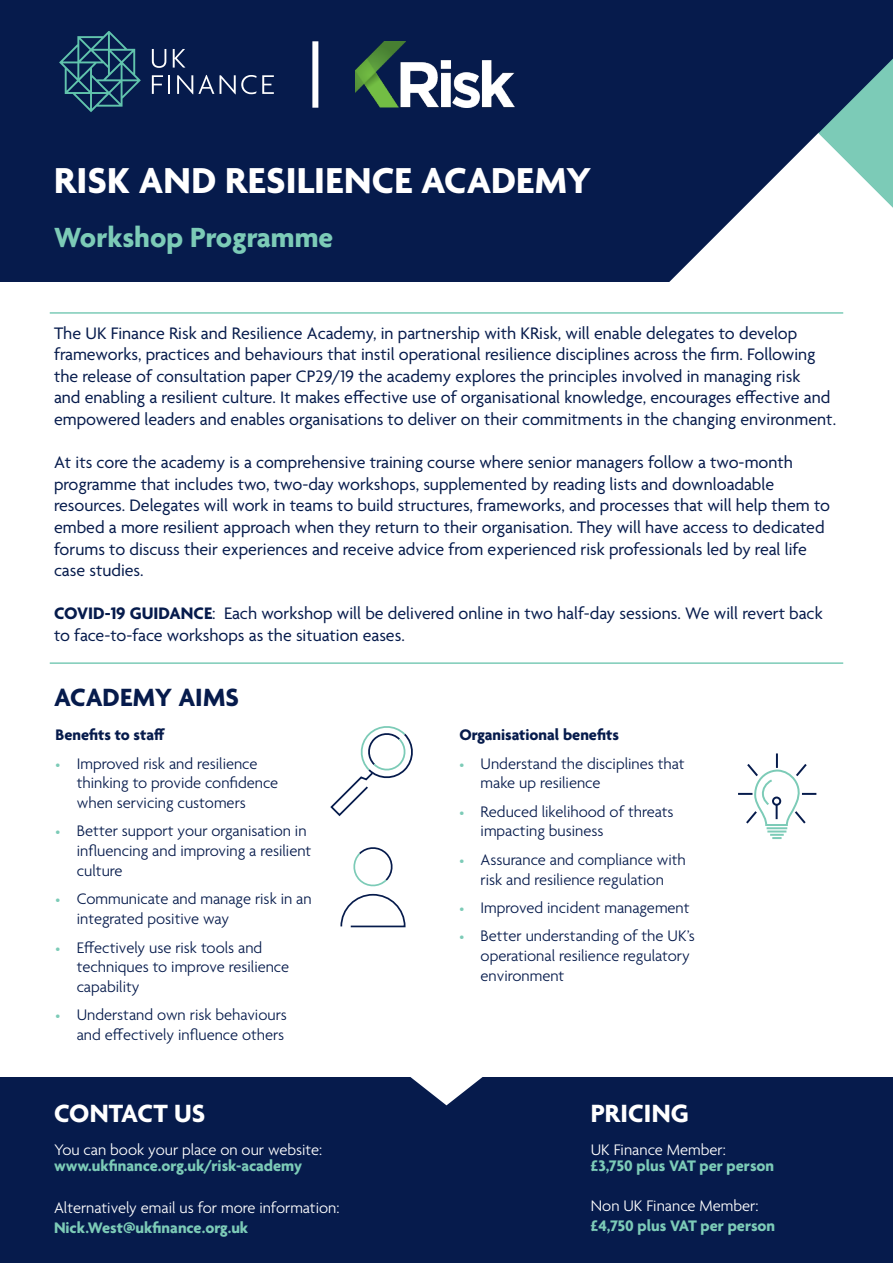
<style>
.page{position:relative;width:893px;height:1263px;background:#fff}
.page>*{position:absolute;margin:0;border:0;box-sizing:border-box;transform-origin:0 0}
.HEADLINE_1b_White{font:700 39px "Agenda";letter-spacing:.005em;color:#fff}
.Body_copy_9pt_BOLD_G{font:700 30px "Agenda";color:#7ccbb7}
.Sub_header_2_White{font:700 27px "Agenda";letter-spacing:.005em;color:#fff}
.Sub_header_2_Blue{font:700 27px "Agenda";color:#061b4c}
.Pull_Quote_LARGE_Blu{font:18px/21.6px "Agenda";color:#061b4c}
.t1{font:300 16.5px/19.8px "Agenda";color:#061b4c}
.Body_copy_11pt_LIGHT{font:300 16.5px "Agenda";color:#fff}
.Body_copy_9pt_BOLD_G-2{font:700 16.5px "Agenda";color:#7ccbb7}
.Body_copy_11pt_LIGHT-2{font:700 16.5px/19.8px "Agenda";color:#7ccbb7}
.Bullet_11pt_LIGHT_Bl{font:700 16.5px "Agenda";color:#061b4c}
.s1{font-weight:700}
.s2{font-size:13.5px;color:#7ccbb7}
.s3{font-weight:300;color:#fff}
</style>
<div class="page">
<div style="left:0;top:0;width:893px;height:282px;background:#061b4c"></div>
<img style="left:356px;top:41px;width:158px;height:66px">
<svg style="left:669px;top:59px;width:224px;height:223px"></svg>
<hr style="left:50px;top:662px;width:793px;height:2px;background:#7ccbb7">
<hr style="left:50px;top:312px;width:793px;height:2px;background:#7ccbb7">
<svg style="left:152px;top:49px;width:14px;height:19px"></svg>
<svg style="left:173px;top:49px;width:12px;height:19px"></svg>
<svg style="left:152px;top:75px;width:18px;height:19px"></svg>
<svg style="left:177px;top:75px;width:37px;height:19px"></svg>
<svg style="left:220px;top:75px;width:54px;height:19px"></svg>
<svg style="left:59px;top:31px;width:82px;height:81px"></svg>
<div style="left:312px;top:41px;width:6px;height:67px;background:#fff"></div>
<svg style="left:738px;top:753px;width:78px;height:86px"></svg>
<svg style="left:330px;top:726px;width:83px;height:91px"></svg>
<svg style="left:353px;top:847px;width:40px;height:40px"></svg>
<svg style="left:340px;top:893px;width:66px;height:35px"></svg>
<div style="left:0;top:1077px;width:893px;height:186px;background:#061b4c"></div>
<svg style="left:410px;top:1077px;width:73px;height:28px"></svg>
<p class="HEADLINE_1b_White" style="left:54px;top:160px;width:539px">RISK AND RESILIENCE ACADEMY</p>
<p class="Body_copy_9pt_BOLD_G" style="left:54px;top:221px;width:281px">Workshop Programme</p>
<p class="Pull_Quote_LARGE_Blu" style="left:54px;top:323px;width:784px">The UK Finance Risk and Resilience Academy, in partnership with KRisk, will enable delegates to develop frameworks, practices and behaviours that instil operational resilience disciplines across the firm. Following the release of consultation paper CP29/19 the academy explores the principles involved in managing risk<br>and enabling a resilient culture. It makes effective use of organisational knowledge, encourages effective and empowered leaders and enables organisations to deliver on their commitments in the changing environment.</p>
<p class="Pull_Quote_LARGE_Blu" style="left:54px;top:453px;width:778px">At its core the academy is a comprehensive training course where senior managers follow a two-month programme that includes two, two-day workshops, supplemented by reading lists and downloadable resources. Delegates will work in teams to build structures, frameworks, and processes that will help them to embed a more resilient approach when they return to their organisation. They will have access to dedicated forums to discuss their experiences and receive advice from experienced risk professionals led by real life case studies.</p>
<p class="Pull_Quote_LARGE_Blu" style="left:54px;top:604px;width:770px"><span class="s1">COVID-19 GUIDANCE</span>: Each workshop will be delivered online in two half-day sessions. We will revert back to face-to-face workshops as the situation eases.</p>
<p class="Sub_header_2_Blue" style="left:54px;top:683px;width:187px">ACADEMY AIMS</p>
<p class="Bullet_11pt_LIGHT_Bl" style="left:56px;top:726px;width:111px">Benefits to staff</p>
<p class="t1" style="left:77px;top:754px;width:203px;text-indent:-21px"><span class="s2">•</span> Improved risk and resilience thinking to provide confidence when servicing customers</p>
<p class="t1" style="left:77px;top:822px;width:236px;text-indent:-21px"><span class="s2">•</span> Better support your organisation in influencing and improving a resilient culture</p>
<p class="t1" style="left:77px;top:890px;width:236px;text-indent:-21px"><span class="s2">•</span> Communicate and manage risk in an integrated positive way</p>
<p class="t1" style="left:77px;top:938px;width:214px;text-indent:-21px"><span class="s2">•</span> Effectively use risk tools and techniques to improve resilience capability</p>
<p class="t1" style="left:56px;top:1006px;width:233px;text-align:right"><span class="s2">•</span> Understand own risk behaviours and effectively influence others</p>
<p class="Bullet_11pt_LIGHT_Bl" style="left:459px;top:726px;width:161px">Organisational benefits</p>
<p class="t1" style="left:481px;top:754px;width:205px;text-indent:-21px"><span class="s2">•</span> Understand the disciplines that make up resilience</p>
<p class="t1" style="left:481px;top:802px;width:194px;text-indent:-21px"><span class="s2">•</span> Reduced likelihood of threats impacting business</p>
<p class="t1" style="left:459px;top:851px;width:228px;text-align:center"><span class="s2">•</span> Assurance and compliance with risk and resilience regulation</p>
<p class="t1" style="left:459px;top:899px;width:232px"><span class="s2">•</span> Improved incident management</p>
<p class="t1" style="left:481px;top:927px;width:216px;text-indent:-21px"><span class="s2">•</span> Better understanding of the UK’s operational resilience regulatory environment</p>
<p class="Sub_header_2_White" style="left:54px;top:1099px;width:153px">CONTACT US</p>
<p class="Sub_header_2_White" style="left:591px;top:1099px;width:100px">PRICING</p>
<p class="Body_copy_11pt_LIGHT" style="left:54px;top:1141px;width:270px">You can book your place on our website:</p>
<p class="Body_copy_9pt_BOLD_G-2" style="left:54px;top:1157px;width:250px">www.ukfinance.org.uk/risk-academy</p>
<p class="Body_copy_11pt_LIGHT" style="left:54px;top:1199px;width:287px">Alternatively email us for more information:</p>
<p class="Body_copy_9pt_BOLD_G-2" style="left:54px;top:1219px;width:196px">Nick.West@ukfinance.org.uk</p>
<p class="Body_copy_11pt_LIGHT" style="left:591px;top:1141px;width:136px">UK Finance Member:</p>
<p class="Body_copy_9pt_BOLD_G-2" style="left:591px;top:1157px;width:185px">£3,750 plus VAT per person</p>
<p class="Body_copy_11pt_LIGHT-2" style="left:591px;top:1197px;width:186px"><span class="s3">Non UK Finance Member: </span>£4,750 plus VAT per person</p>
</div>
